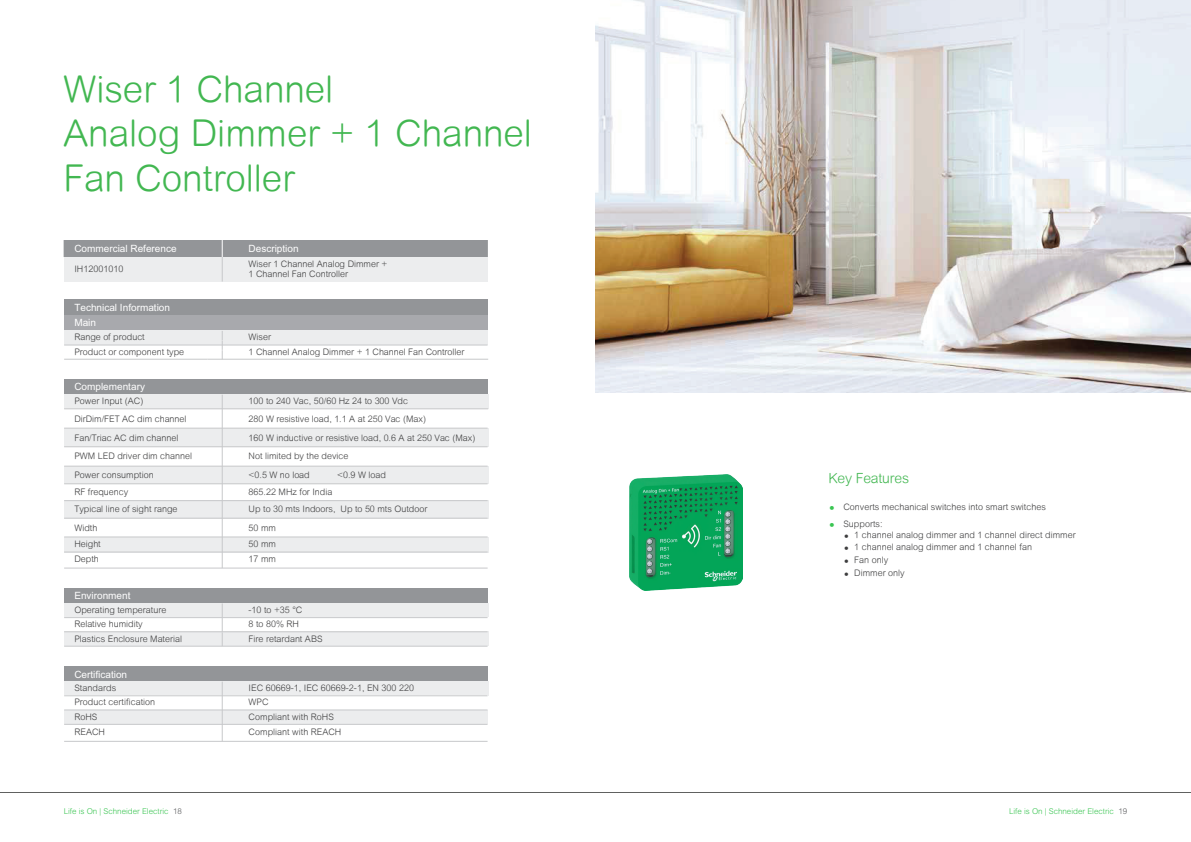
<style>
.page{position:relative;width:1191px;height:842px;background:#fff}
.page>*{position:absolute;margin:0;border:0;box-sizing:border-box;transform-origin:0 0}
.t1{font:300 37px/44.4px "Arial Rounded MT";color:#42b751}
.t2{font:300 14px "Arial Rounded MT";letter-spacing:-.01em;color:#42b751}
.t3{font:10px/15.2px "Arial MT Std";color:#fff}
.t4{font:300 9px/14.5px "Arial Rounded MT";color:#3e3e3f}
.t5{font:300 8px "Arial Rounded MT Pro";color:#3ac552}
.s1{color:#57585a}
</style>
<div class="page">
<div style="left:64px;top:466px;width:424px;height:18px;background:#ecedee"></div>
<div style="left:64px;top:537px;width:424px;height:15px;background:#ecedee"></div>
<div style="left:64px;top:501px;width:424px;height:18px;background:#ecedee"></div>
<hr style="left:0;top:792px;width:1191px;height:1px;background:#606160">
<div style="left:64px;top:379px;width:424px;height:16px;background:#939598"></div>
<svg style="left:207px;top:447px;width:264px;height:4px"></svg>
<div style="left:64px;top:395px;width:424px;height:14px;background:#ecedee"></div>
<div style="left:64px;top:428px;width:424px;height:19px;background:#ecedee"></div>
<hr style="left:64px;top:409px;width:424px;height:1px;background:#c7c8ca">
<hr style="left:64px;top:428px;width:423px;height:1px;background:#c7c8ca">
<hr style="left:64px;top:446px;width:423px;height:1px;background:#c7c8ca">
<hr style="left:64px;top:466px;width:423px;height:1px;background:#c7c8ca">
<hr style="left:64px;top:483px;width:423px;height:1px;background:#c7c8ca">
<hr style="left:64px;top:500px;width:423px;height:1px;background:#c7c8ca">
<hr style="left:64px;top:518px;width:423px;height:1px;background:#c7c8ca">
<hr style="left:64px;top:537px;width:423px;height:1px;background:#c7c8ca">
<hr style="left:64px;top:552px;width:423px;height:1px;background:#c7c8ca">
<hr style="left:64px;top:568px;width:423px;height:1px;background:#c7c8ca">
<div style="left:64px;top:300px;width:424px;height:15px;background:#939598"></div>
<div style="left:64px;top:315px;width:424px;height:16px;background:#a8a9ad"></div>
<div style="left:64px;top:331px;width:424px;height:14px;background:#ecedee"></div>
<hr style="left:64px;top:345px;width:423px;height:1px;background:#c7c8ca">
<svg style="left:222px;top:331px;width:1px;height:28px"></svg>
<hr style="left:64px;top:359px;width:143px;height:1px;background:#c7c8ca">
<hr style="left:207px;top:359px;width:281px;height:1px;background:#c7c8ca">
<svg style="left:64px;top:240px;width:424px;height:42px;background:#c7c9cb"></svg>
<hr style="left:222px;top:395px;width:1px;height:173px;background:#c7c8ca">
<div style="left:64px;top:588px;width:424px;height:16px;background:#939598"></div>
<div style="left:64px;top:603px;width:424px;height:15px;background:#ecedee"></div>
<div style="left:64px;top:632px;width:424px;height:14px;background:#ecedee"></div>
<hr style="left:64px;top:617px;width:423px;height:1px;background:#c7c8ca">
<svg style="left:222px;top:603px;width:1px;height:43px"></svg>
<hr style="left:64px;top:631px;width:423px;height:1px;background:#c7c8ca">
<hr style="left:64px;top:646px;width:423px;height:1px;background:#c7c8ca">
<div style="left:64px;top:666px;width:424px;height:16px;background:#939598"></div>
<div style="left:64px;top:682px;width:424px;height:14px;background:#ecedee"></div>
<div style="left:64px;top:710px;width:424px;height:14px;background:#ecedee"></div>
<hr style="left:64px;top:695px;width:423px;height:1px;background:#c7c8ca">
<hr style="left:222px;top:682px;width:1px;height:59px;background:#c7c8ca">
<hr style="left:64px;top:710px;width:423px;height:1px;background:#c7c8ca">
<hr style="left:64px;top:724px;width:423px;height:1px;background:#c7c8ca">
<hr style="left:64px;top:741px;width:423px;height:1px;background:#c7c8ca">
<img style="left:629px;top:474px;width:113px;height:116px">
<img style="left:595px;top:0;width:596px;height:393px">
<h1 class="t1" style="left:64px;top:67px;width:470px">Wiser 1 Channel<br>Analog Dimmer + 1 Channel<br>Fan Controller</h1>
<p class="t3" style="left:74px;top:241px;width:104px">Commercial Reference</p>
<p class="t4" style="left:74px;top:262px;width:50px">IH12001010</p>
<p class="t3" style="left:249px;top:241px;width:52px">Description</p>
<p class="t4" style="left:249px;top:258px;width:140px;line-height:10.8px">Wiser 1 Channel Analog Dimmer +<br>1 Channel Fan Controller</p>
<p class="t3" style="left:74px;top:300px;width:97px">Technical Information<br>Main</p>
<p class="t4" style="left:74px;top:330px;width:111px;line-height:14.2px">Range of product<br>Product or component type</p>
<p class="t4" style="left:249px;top:330px;width:217px;line-height:14.2px">Wiser<br>1 Channel Analog Dimmer + 1 Channel Fan Controller</p>
<p class="t3" style="left:74px;top:379px;width:72px">Complementary</p>
<p class="t4" style="left:74px;top:392px;width:114px;line-height:18px">Power Input (AC)<br>DirDim/FET AC dim channel</p>
<p class="t4" style="left:249px;top:392px;width:179px;line-height:18px">100 to 240 Vac, 50/60 Hz 24 to 300 Vdc<br>280 W resistive load, 1.1 A at 250 Vac (Max)</p>
<p class="t4" style="left:74px;top:430px;width:106px">Fan/Triac AC dim channel</p>
<p class="t4" style="left:249px;top:430px;width:228px">160 W inductive or resistive load, 0.6 A at 250 Vac (Max)</p>
<p class="t4" style="left:74px;top:449px;width:119px">PWM LED driver dim channel</p>
<p class="t4" style="left:249px;top:449px;width:101px">Not limited by the device</p>
<p class="t4" style="left:74px;top:467px;width:81px">Power consumption</p>
<p class="t4" style="left:249px;top:467px;width:63px">&lt;0.5 W no load</p>
<p class="t4" style="left:337px;top:467px;width:50px">&lt;0.9 W load</p>
<p class="t4" style="left:74px;top:485px;width:55px">RF frequency</p>
<p class="t4" style="left:249px;top:485px;width:85px">865.22 MHz for India</p>
<p class="t4" style="left:74px;top:520px;width:24px">Width</p>
<p class="t4" style="left:249px;top:520px;width:29px">50 mm</p>
<p class="t4" style="left:74px;top:537px;width:28px">Height</p>
<p class="t4" style="left:249px;top:537px;width:29px">50 mm</p>
<p class="t4" style="left:74px;top:552px;width:26px">Depth</p>
<p class="t4" style="left:249px;top:552px;width:29px">17 mm</p>
<p class="t4" style="left:74px;top:502px;width:105px">Typical line of sight range</p>
<p class="t4" style="left:249px;top:502px;width:180px">Up to 30 mts Indoors, Up to 50 mts Outdoor</p>
<p class="t3" style="left:74px;top:588px;width:58px">Environment</p>
<p class="t4" style="left:74px;top:603px;width:109px">Operating temperature<br>Relative humidity<br>Plastics Enclosure Material</p>
<p class="t4" style="left:249px;top:603px;width:75px">-10 to +35 °C<br>8 to 80% RH<br>Fire retardant ABS</p>
<p class="t3" style="left:74px;top:666px;width:54px">Certification</p>
<p class="t4" style="left:74px;top:681px;width:82px">Standards<br>Product certification<br>RoHS</p>
<p class="t4" style="left:249px;top:681px;width:167px">IEC 60669-1, IEC 60669-2-1, EN 300 220<br>WPC<br>Compliant with RoHS</p>
<p class="t4" style="left:74px;top:725px;width:32px">REACH</p>
<p class="t4" style="left:249px;top:725px;width:94px">Compliant with REACH</p>
<h2 class="t2" style="left:828px;top:470px;width:82px">Key Features</h2>
<p class="t4" style="left:843px;top:498px;width:204px;line-height:16.8px">Converts mechanical switches into smart switches<br>Supports:</p>
<p class="t4" style="left:854px;top:528px;width:223px;line-height:12.8px">1 channel analog dimmer and 1 channel direct dimmer<br>1 channel analog dimmer and 1 channel fan<br>Fan only<br>Dimmer only</p>
<p class="t5" style="left:64px;top:806px;width:120px">Life is On | Schneider Electric <span class="s1">18</span></p>
<p class="t5" style="left:1009px;top:806px;width:120px">Life is On | Schneider Electric <span class="s1">19</span></p>
</div>
